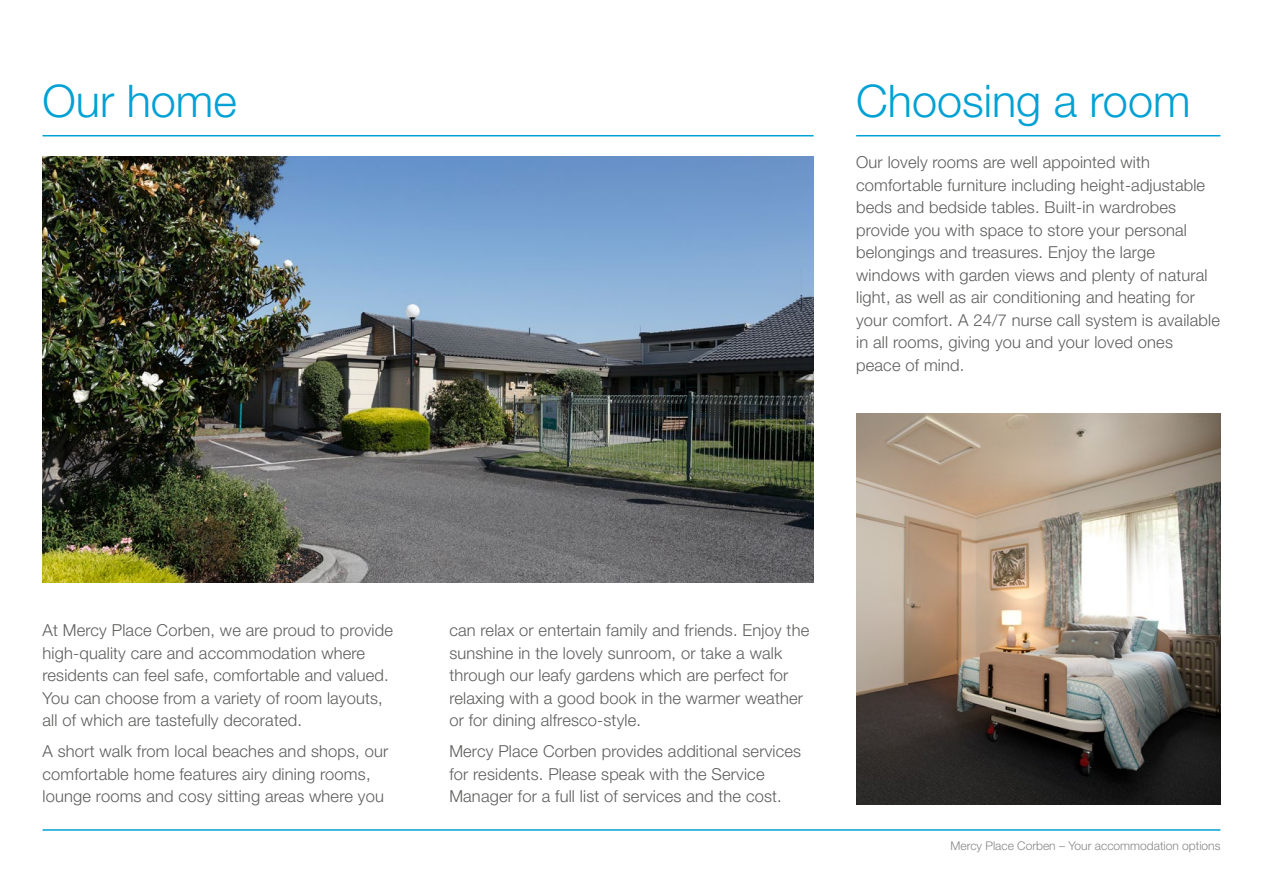
<style>
.page{position:relative;width:1263px;height:893px;background:#fff}
.page>*{position:absolute;margin:0;border:0;box-sizing:border-box;transform-origin:0 0}
.t1{font:300 45px "Helvetica Neue LT Std";color:#00a1d4}
.t2{font:300 16.5px/22.5px "Helvetica Neue LT Std";letter-spacing:.01em;color:#5e5e5d}
.t3{font:300 12px "Helvetica Neue LT Std";color:#878787}
</style>
<div class="page">
<img style="left:43px;top:156px;width:771px;height:426px">
<img style="left:856px;top:413px;width:364px;height:391px">
<hr style="left:43px;top:135px;width:771px;height:1px;background:#00a1d4">
<hr style="left:856px;top:135px;width:364px;height:1px;background:#00a1d4">
<hr style="left:43px;top:829px;width:1177px;height:2px;background:#00a1d4">
<p class="t1" style="left:43px;top:74px;width:196px">Our home</p>
<p class="t1" style="left:856px;top:74px;width:336px">Choosing a room</p>
<p class="t2" style="left:856px;top:151px;width:365px">Our lovely rooms are well appointed with comfortable furniture including height-adjustable beds and bedside tables. Built-in wardrobes provide you with space to store your personal belongings and treasures. Enjoy the large windows with garden views and plenty of natural light, as well as air conditioning and heating for your comfort. A 24/7 nurse call system is available in all rooms, giving you and your loved ones peace of mind.</p>
<p class="t2" style="left:43px;top:619px;width:352px">At Mercy Place Corben, we are proud to provide high-quality care and accommodation where residents can feel safe, comfortable and valued.<br>You can choose from a variety of room layouts, all of which are tastefully decorated.</p>
<p class="t2" style="left:43px;top:740px;width:347px">A short walk from local beaches and shops, our comfortable home features airy dining rooms, lounge rooms and cosy sitting areas where you</p>
<p class="t2" style="left:449px;top:619px;width:361px">can relax or entertain family and friends. Enjoy the sunshine in the lovely sunroom, or take a walk through our leafy gardens which are perfect for relaxing with a good book in the warmer weather or for dining alfresco-style.</p>
<p class="t2" style="left:449px;top:740px;width:353px">Mercy Place Corben provides additional services for residents. Please speak with the Service<br>Manager for a full list of services and the cost.</p>
<p class="t3" style="left:950px;top:838px;width:271px">Mercy Place Corben – Your accommodation options</p>
</div>
